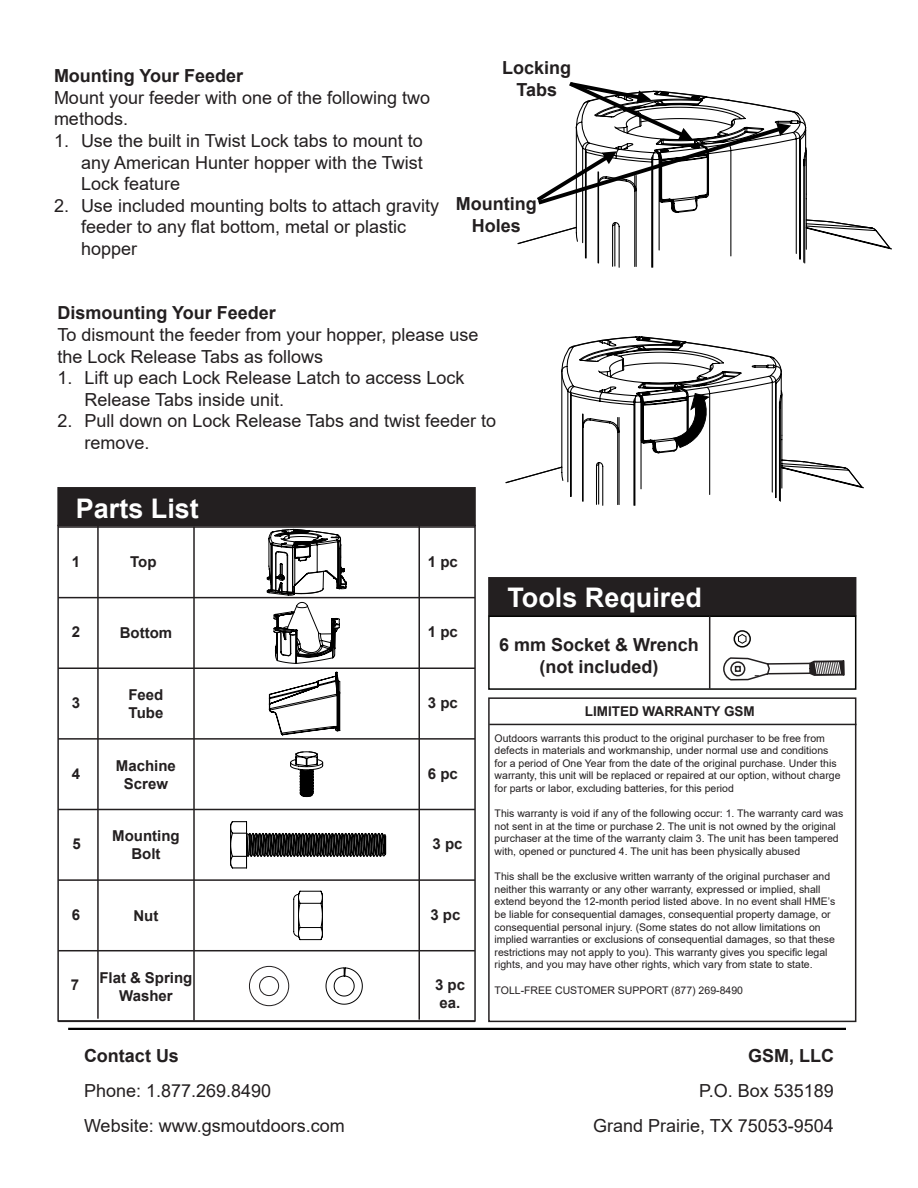
<style>
.page{position:relative;width:918px;height:1188px;background:#fff}
.page>*{position:absolute;margin:0;border:0;box-sizing:border-box;transform-origin:0 0}
.t1{font:700 27px "Arial";color:#fff}
.t2{font:18px/21.6px "Arial";color:#231f20}
.t3{font:700 18px "Arial";color:#231f20}
.t4{font:700 15px/18px "Arial";color:#231f20;text-align:center}
.t5{font:700 13.5px "Arial";color:#231f20}
.t6{font:10.5px/12.6px "Arial";color:#231f20}
</style>
<div class="page">
<svg style="left:505px;top:459px;width:359px;height:30px"></svg>
<hr style="left:68px;top:1028px;width:777px;height:2px;background:#000">
<div style="left:488px;top:697px;width:368px;height:325px;border:2px solid #231f20"></div>
<svg style="left:561px;top:336px;width:222px;height:170px"></svg>
<div style="left:58px;top:488px;width:417px;height:37px;background:#231f20"></div>
<div style="left:57px;top:487px;width:419px;height:39px;border:2px solid #231f20"></div>
<hr style="left:58px;top:597px;width:417px;height:1px;background:#231f20">
<hr style="left:58px;top:738px;width:417px;height:2px;background:#231f20">
<hr style="left:58px;top:668px;width:417px;height:1px;background:#231f20">
<hr style="left:58px;top:526px;width:417px;height:2px;background:#231f20">
<hr style="left:97px;top:525px;width:2px;height:494px;background:#231f20">
<hr style="left:193px;top:527px;width:2px;height:494px;background:#231f20">
<hr style="left:418px;top:526px;width:2px;height:494px;background:#231f20">
<svg style="left:266px;top:528px;width:81px;height:68px"></svg>
<svg style="left:268px;top:602px;width:73px;height:137px"></svg>
<svg style="left:290px;top:751px;width:34px;height:46px"></svg>
<hr style="left:489px;top:724px;width:367px;height:1px;background:#231f20">
<div style="left:489px;top:578px;width:367px;height:38px;background:#231f20"></div>
<div style="left:488px;top:577px;width:368px;height:39px;border:2px solid #231f20"></div>
<div style="left:488px;top:616px;width:368px;height:74px;border:2px solid #040503"></div>
<svg style="left:723px;top:657px;width:122px;height:24px"></svg>
<div style="left:734px;top:630px;width:17px;height:18px;border:2px solid #060604;border-radius:50%"></div>
<svg style="left:737px;top:634px;width:10px;height:10px"></svg>
<hr style="left:709px;top:616px;width:1px;height:73px;background:#231f20">
<svg style="left:517px;top:219px;width:375px;height:31px"></svg>
<svg style="left:531px;top:82px;width:276px;height:186px"></svg>
<hr style="left:58px;top:1021px;width:417px;height:1px;background:#231f20">
<hr style="left:58px;top:879px;width:417px;height:2px;background:#231f20">
<hr style="left:58px;top:809px;width:417px;height:1px;background:#231f20">
<hr style="left:58px;top:950px;width:417px;height:1px;background:#231f20">
<svg style="left:230px;top:821px;width:157px;height:48px"></svg>
<svg style="left:325px;top:967px;width:38px;height:38px"></svg>
<svg style="left:293px;top:891px;width:30px;height:49px"></svg>
<div style="left:249px;top:966px;width:40px;height:40px;border:1px solid #231f20;border-radius:50%"></div>
<div style="left:259px;top:976px;width:20px;height:20px;border:1px solid #231f20;border-radius:50%"></div>
<p class="t3" style="left:54px;top:63px;width:191px">Mounting Your Feeder</p>
<p class="t2" style="left:54px;top:86px;width:378px">Mount your feeder with one of the following two methods.</p>
<p class="t2" style="left:81px;top:130px;width:343px;text-align:justify;text-indent:-27px">1. Use the built in Twist Lock tabs to mount to any American Hunter hopper with the Twist Lock feature</p>
<p class="t2" style="left:81px;top:194px;width:360px;text-indent:-27px">2. Use included mounting bolts to attach gravity feeder to any flat bottom, metal or plastic hopper</p>
<p class="t3" style="left:502px;top:55px;width:71px">Locking</p>
<p class="t3" style="left:516px;top:77px;width:42px">Tabs</p>
<p class="t3" style="left:456px;top:191px;width:82px">Mounting</p>
<p class="t3" style="left:472px;top:213px;width:51px">Holes</p>
<p class="t3" style="left:57px;top:300px;width:220px">Dismounting Your Feeder</p>
<p class="t2" style="left:57px;top:324px;width:423px">To dismount the feeder from your hopper, please use the Lock Release Tabs as follows</p>
<p class="t2" style="left:84px;top:367px;width:382px;text-indent:-27px">1. Lift up each Lock Release Latch to access Lock<br>Release Tabs inside unit.</p>
<p class="t2" style="left:84px;top:410px;width:413px;text-indent:-27px">2. Pull down on Lock Release Tabs and twist feeder to remove.</p>
<p class="t1" style="left:76px;top:489px;width:125px">Parts List</p>
<p class="t4" style="left:72px;top:553px;width:10px">1</p>
<p class="t4" style="left:130px;top:553px;width:28px">Top</p>
<p class="t4" style="left:72px;top:623px;width:10px">2</p>
<p class="t4" style="left:72px;top:694px;width:10px">3</p>
<p class="t4" style="left:72px;top:764px;width:10px">4</p>
<p class="t4" style="left:72px;top:835px;width:10px">5</p>
<p class="t4" style="left:72px;top:906px;width:10px">6</p>
<p class="t4" style="left:71px;top:976px;width:10px">7</p>
<p class="t4" style="left:120px;top:624px;width:54px">Bottom</p>
<p class="t4" style="left:128px;top:686px;width:37px">Feed</p>
<p class="t4" style="left:129px;top:704px;width:36px">Tube</p>
<p class="t4" style="left:116px;top:757px;width:62px">Machine</p>
<p class="t4" style="left:124px;top:775px;width:46px">Screw</p>
<p class="t4" style="left:112px;top:827px;width:69px">Mounting</p>
<p class="t4" style="left:131px;top:845px;width:31px">Bolt</p>
<p class="t4" style="left:133px;top:907px;width:26px">Nut</p>
<p class="t4" style="left:99px;top:968px;width:95px">Flat &amp; Spring</p>
<p class="t4" style="left:119px;top:986px;width:55px">Washer</p>
<p class="t3" style="left:84px;top:1043px;width:97px">Contact Us</p>
<p class="t2" style="left:84px;top:1080px;width:189px">Phone: 1.877.269.8490</p>
<p class="t2" style="left:84px;top:1115px;width:262px">Website: www.gsmoutdoors.com</p>
<p class="t4" style="left:428px;top:553px;width:32px">1 pc</p>
<p class="t4" style="left:428px;top:623px;width:32px">1 pc</p>
<p class="t4" style="left:428px;top:694px;width:32px">3 pc</p>
<p class="t4" style="left:428px;top:764px;width:32px">6 pc</p>
<p class="t4" style="left:433px;top:835px;width:32px">3 pc</p>
<p class="t4" style="left:430px;top:906px;width:32px">3 pc</p>
<p class="t4" style="left:435px;top:976px;width:32px">3 pc ea.</p>
<p class="t1" style="left:507px;top:578px;width:196px">Tools Required</p>
<p class="t3" style="left:499px;top:632px;width:201px">6 mm Socket &amp; Wrench</p>
<p class="t3" style="left:540px;top:654px;width:120px">(not included)</p>
<p class="t5" style="left:585px;top:702px;width:172px">LIMITED WARRANTY GSM</p>
<p class="t6" style="left:495px;top:732px;width:347px">Outdoors warrants this product to the original purchaser to be free from defects in materials and workmanship, under normal use and conditions for a period of One Year from the date of the original purchase. Under this warranty, this unit will be replaced or repaired at our option, without charge for parts or labor, excluding batteries, for this period</p>
<p class="t6" style="left:495px;top:807px;width:350px">This warranty is void if any of the following occur: 1. The warranty card was not sent in at the time or purchase 2. The unit is not owned by the original purchaser at the time of the warranty claim 3. The unit has been tampered with, opened or punctured 4. The unit has been physically abused</p>
<p class="t6" style="left:495px;top:870px;width:342px">This shall be the exclusive written warranty of the original purchaser and neither this warranty or any other warranty, expressed or implied, shall extend beyond the 12-month period listed above. In no event shall HME’s be liable for consequential damages, consequential property damage, or consequential personal injury. (Some states do not allow limitations on implied warranties or exclusions of consequential damages, so that these restrictions may not apply to you). This warranty gives you specific legal rights, and you may have other rights, which vary from state to state.</p>
<p class="t6" style="left:495px;top:984px;width:250px">TOLL-FREE CUSTOMER SUPPORT (877) 269-8490</p>
<p class="t3" style="left:748px;top:1043px;width:88px">GSM, LLC</p>
<p class="t2" style="left:699px;top:1080px;width:136px">P.O. Box 535189</p>
<p class="t2" style="left:593px;top:1115px;width:242px">Grand Prairie, TX 75053-9504</p>
</div>
